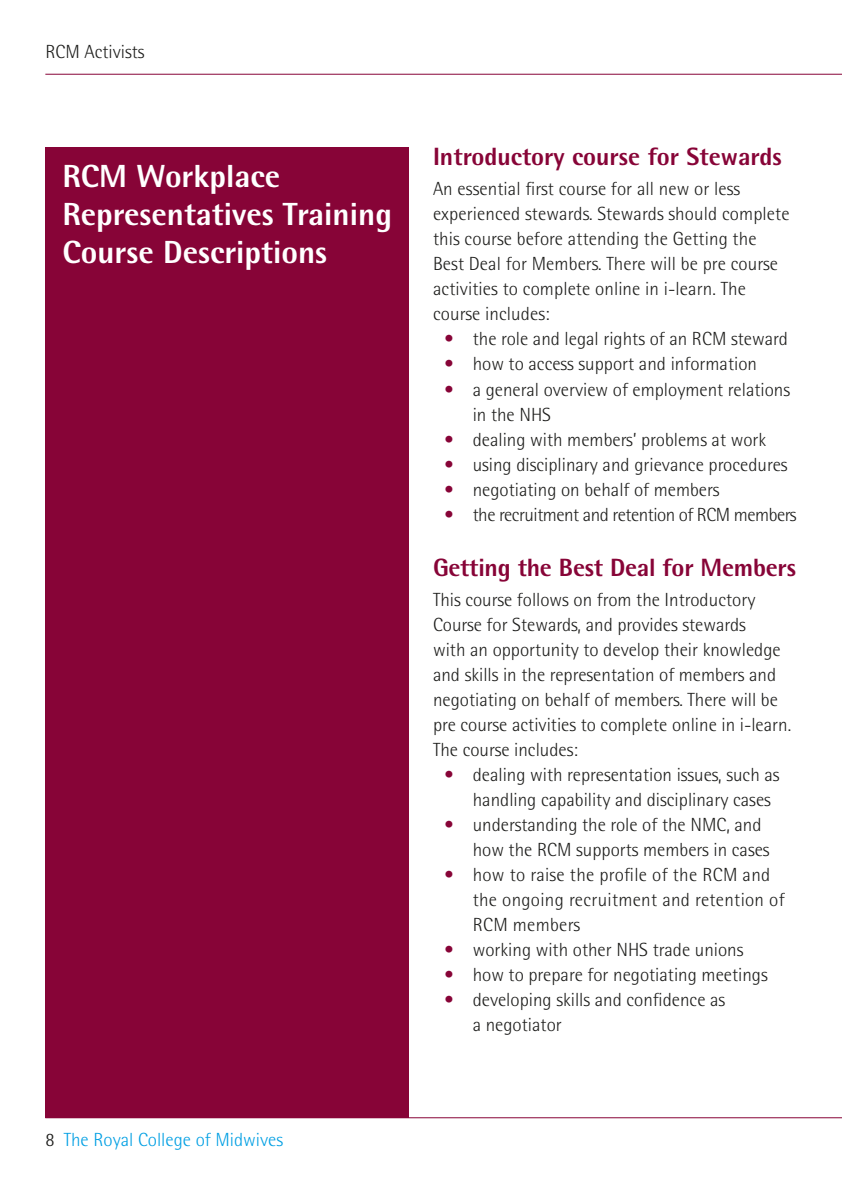
<style>
.page{position:relative;width:842px;height:1191px;background:#fff}
.page>*{position:absolute;margin:0;border:0;box-sizing:border-box;transform-origin:0 0}
.t1{font:800 32px/38px "Rotis Semi Sans";color:#fff}
.t2{font:800 25px "Rotis Semi Sans";letter-spacing:-.01em;color:#870437}
.t3{font:300 19px/25px "Rotis Semi Sans";color:#1d1d1b}
.t4{font:300 19px "Rotis Semi Sans";letter-spacing:-.025em;color:#1d1d1b}
.t5{font:300 19px "Rotis Semi Sans";color:#009fe3}
.s1{color:#1d1d1b}
.s2{color:#870437}
</style>
<div class="page">
<hr style="left:45px;top:1117px;width:797px;height:1px;background:#870437">
<hr style="left:45px;top:74px;width:797px;height:1px;background:#870437">
<div style="left:45px;top:147px;width:364px;height:970px;background:#870437"></div>
<p class="t3" style="left:45px;top:40px;width:101px">RCM Activists</p>
<h1 class="t1" style="left:62px;top:156px;width:331px">RCM Workplace<br>Representatives Training<br>Course Descriptions</h1>
<p class="t5" style="left:45px;top:1128px;width:239px"><span class="s1">8</span> The Royal College of Midwives</p>
<h2 class="t2" style="left:433px;top:140px;width:350px">Introductory course for Stewards</h2>
<p class="t3" style="left:433px;top:176px;width:358px">An essential first course for all new or less experienced stewards. Stewards should complete this course before attending the Getting the Best Deal for Members. There will be pre course activities to complete online in i-learn. The course includes:</p>
<p class="t3" style="left:444px;top:326px;width:345px"><span class="s2">•</span> the role and legal rights of an RCM steward</p>
<p class="t3" style="left:444px;top:351px;width:314px"><span class="s2">•</span> how to access support and information</p>
<p class="t3" style="left:473px;top:376px;width:319px;text-indent:-28px"><span class="s2">•</span> a general overview of employment relations in the NHS</p>
<p class="t3" style="left:444px;top:426px;width:323px"><span class="s2">•</span> dealing with members’ problems at work</p>
<p class="t3" style="left:444px;top:451px;width:345px"><span class="s2">•</span> using disciplinary and grievance procedures</p>
<p class="t3" style="left:444px;top:476px;width:277px"><span class="s2">•</span> negotiating on behalf of members</p>
<p class="t4" style="left:444px;top:503px;width:354px"><span class="s2">•</span> the recruitment and retention of RCM members</p>
<h2 class="t2" style="left:433px;top:551px;width:364px">Getting the Best Deal for Members</h2>
<p class="t3" style="left:433px;top:587px;width:360px">This course follows on from the Introductory Course for Stewards, and provides stewards<br>with an opportunity to develop their knowledge and skills in the representation of members and negotiating on behalf of members. There will be pre course activities to complete online in i-learn.<br>The course includes:</p>
<p class="t3" style="left:473px;top:762px;width:308px;text-indent:-28px"><span class="s2">•</span> dealing with representation issues, such as handling capability and disciplinary cases</p>
<p class="t3" style="left:473px;top:812px;width:298px;text-indent:-28px"><span class="s2">•</span> understanding the role of the NMC, and how the RCM supports members in cases</p>
<p class="t3" style="left:473px;top:862px;width:313px;text-indent:-28px"><span class="s2">•</span> how to raise the profile of the RCM and the ongoing recruitment and retention of<br>RCM members</p>
<p class="t3" style="left:444px;top:937px;width:301px"><span class="s2">•</span> working with other NHS trade unions</p>
<p class="t3" style="left:444px;top:962px;width:325px"><span class="s2">•</span> how to prepare for negotiating meetings</p>
<p class="t3" style="left:473px;top:987px;width:254px;text-indent:-28px"><span class="s2">•</span> developing skills and confidence as a negotiator</p>
</div>
